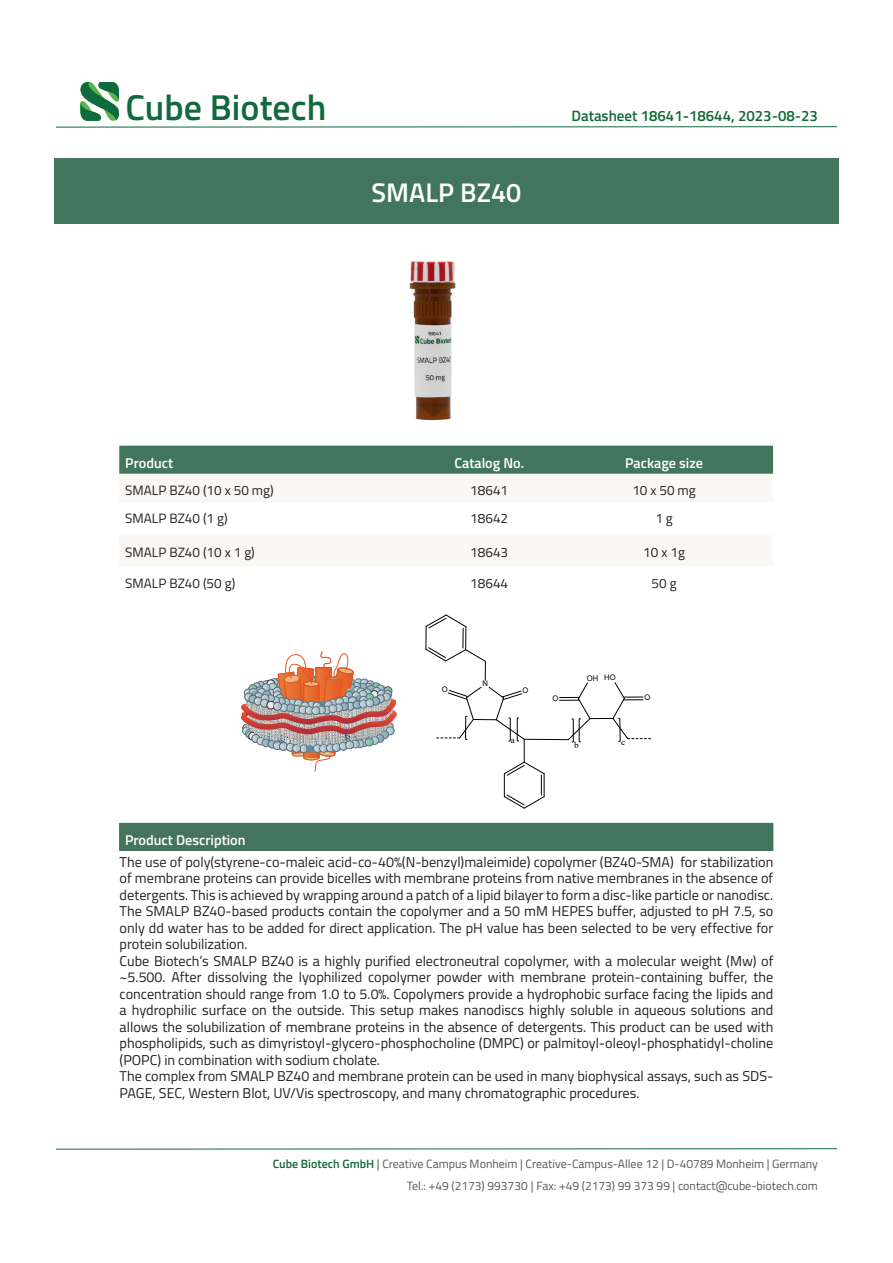
<style>
.page{position:relative;width:893px;height:1263px;background:#fff}
.page>*{position:absolute;margin:0;border:0;box-sizing:border-box;transform-origin:0 0}
.t1{font:600 36px "Titillium Web";color:#116a3e}
.t2{font:600 27px "Titillium Web";color:#fff}
.t3{font:600 15px "Titillium Web";color:#166938}
.t4{font:14.25px/16.5px "Titillium Web";color:#231f20}
.t5{font:600 14.25px "Titillium Web";color:#fff}
.t6{font:13.5px "Titillium Web";color:#231f20}
.t7{font:12px/22px "Titillium Web";color:#575756;text-align:right}
.t8{font:9.15px "Times New Roman";color:#000}
.t9{font:7.65px "Arial";color:#000}
.s1{font-weight:600;color:#166938}
</style>
<div class="page">
<svg style="left:80px;top:82px;width:39px;height:39px"></svg>
<hr style="left:56px;top:126px;width:781px;height:1px;background:#116a3e">
<svg style="left:241px;top:651px;width:156px;height:121px"></svg>
<hr style="left:524px;top:739px;width:44px;height:1px;background:#000">
<svg style="left:425px;top:614px;width:61px;height:66px"></svg>
<svg style="left:437px;top:686px;width:108px;height:123px"></svg>
<svg style="left:560px;top:682px;width:91px;height:60px"></svg>
<div style="left:54px;top:158px;width:785px;height:66px;background:#41755d"></div>
<div style="left:119px;top:446px;width:654px;height:28px;background:#41755d"></div>
<div style="left:119px;top:823px;width:654px;height:28px;background:#44755c"></div>
<img style="left:409px;top:261px;width:47px;height:160px">
<hr style="left:56px;top:1148px;width:781px;height:1px;background:#116a3e">
<h1 class="t1" style="left:125px;top:81px;width:203px">Cube Biotech</h1>
<h2 class="t2" style="left:372px;top:172px;width:151px">SMALP BZ40</h2>
<p class="t3" style="left:571px;top:104px;width:248px">Datasheet 18641-18644, 2023-08-23</p>
<p class="t5" style="left:125px;top:452px;width:49px">Product</p>
<p class="t5" style="left:454px;top:452px;width:71px">Catalog No.</p>
<p class="t5" style="left:625px;top:452px;width:79px">Package size</p>
<p class="t6" style="left:125px;top:480px;width:150px">SMALP BZ40 (10 x 50 mg)</p>
<p class="t6" style="left:470px;top:480px;width:39px">18641</p>
<p class="t6" style="left:632px;top:480px;width:65px">10 x 50 mg</p>
<p class="t6" style="left:125px;top:509px;width:104px">SMALP BZ40 (1 g)</p>
<p class="t6" style="left:470px;top:509px;width:39px">18642</p>
<p class="t6" style="left:655px;top:509px;width:19px">1 g</p>
<p class="t6" style="left:125px;top:542px;width:131px">SMALP BZ40 (10 x 1 g)</p>
<p class="t6" style="left:470px;top:542px;width:39px">18643</p>
<p class="t6" style="left:643px;top:542px;width:43px">10 x 1g</p>
<p class="t6" style="left:125px;top:573px;width:111px">SMALP BZ40 (50 g)</p>
<p class="t6" style="left:470px;top:573px;width:39px">18644</p>
<p class="t6" style="left:652px;top:573px;width:27px">50 g</p>
<p class="t5" style="left:125px;top:829px;width:122px">Product Description</p>
<p class="t9" style="left:482px;top:678px;width:7px">N</p>
<p class="t9" style="left:442px;top:684px;width:7px">O</p>
<p class="t9" style="left:523px;top:685px;width:7px">O</p>
<p class="t8" style="left:511px;top:734px;width:6px">a</p>
<p class="t9" style="left:587px;top:672px;width:30px">OH HO</p>
<p class="t9" style="left:552px;top:693px;width:7px">O</p>
<p class="t9" style="left:644px;top:692px;width:7px">O</p>
<p class="t8" style="left:574px;top:738px;width:6px">b</p>
<p class="t8" style="left:621px;top:735px;width:6px">c</p>
<p class="t4" style="left:120px;top:853px;width:655px">The use of poly(styrene-co-maleic acid-co-40%(N-benzyl)maleimide) copolymer (BZ40-SMA) for stabilization of membrane proteins can provide bicelles with membrane proteins from native membranes in the absence of detergents. This is achieved by wrapping around a patch of a lipid bilayer to form a disc-like particle or nanodisc.<br>The SMALP BZ40-based products contain the copolymer and a 50 mM HEPES buffer, adjusted to pH 7.5, so only dd water has to be added for direct application. The pH value has been selected to be very effective for protein solubilization.<br>Cube Biotech’s SMALP BZ40 is a highly purified electroneutral copolymer, with a molecular weight (Mw) of ~5.500. After dissolving the lyophilized copolymer powder with membrane protein-containing buffer, the concentration should range from 1.0 to 5.0%. Copolymers provide a hydrophobic surface facing the lipids and a hydrophilic surface on the outside. This setup makes nanodiscs highly soluble in aqueous solutions and allows the solubilization of membrane proteins in the absence of detergents. This product can be used with phospholipids, such as dimyristoyl-glycero-phosphocholine (DMPC) or palmitoyl-oleoyl-phosphatidyl-choline (POPC) in combination with sodium cholate.<br>The complex from SMALP BZ40 and membrane protein can be used in many biophysical assays, such as SDS-PAGE, SEC, Western Blot, UV/Vis spectroscopy, and many chromatographic procedures.</p>
<p class="t7" style="left:273px;top:1152px;width:547px"><span class="s1">Cube Biotech GmbH</span> | Creative Campus Monheim | Creative-Campus-Allee 12 | D-40789 Monheim | Germany<br>Tel.: +49 (2173) 993730 | Fax: +49 (2173) 99 373 99 | contact@cube-biotech.com</p>
</div>
